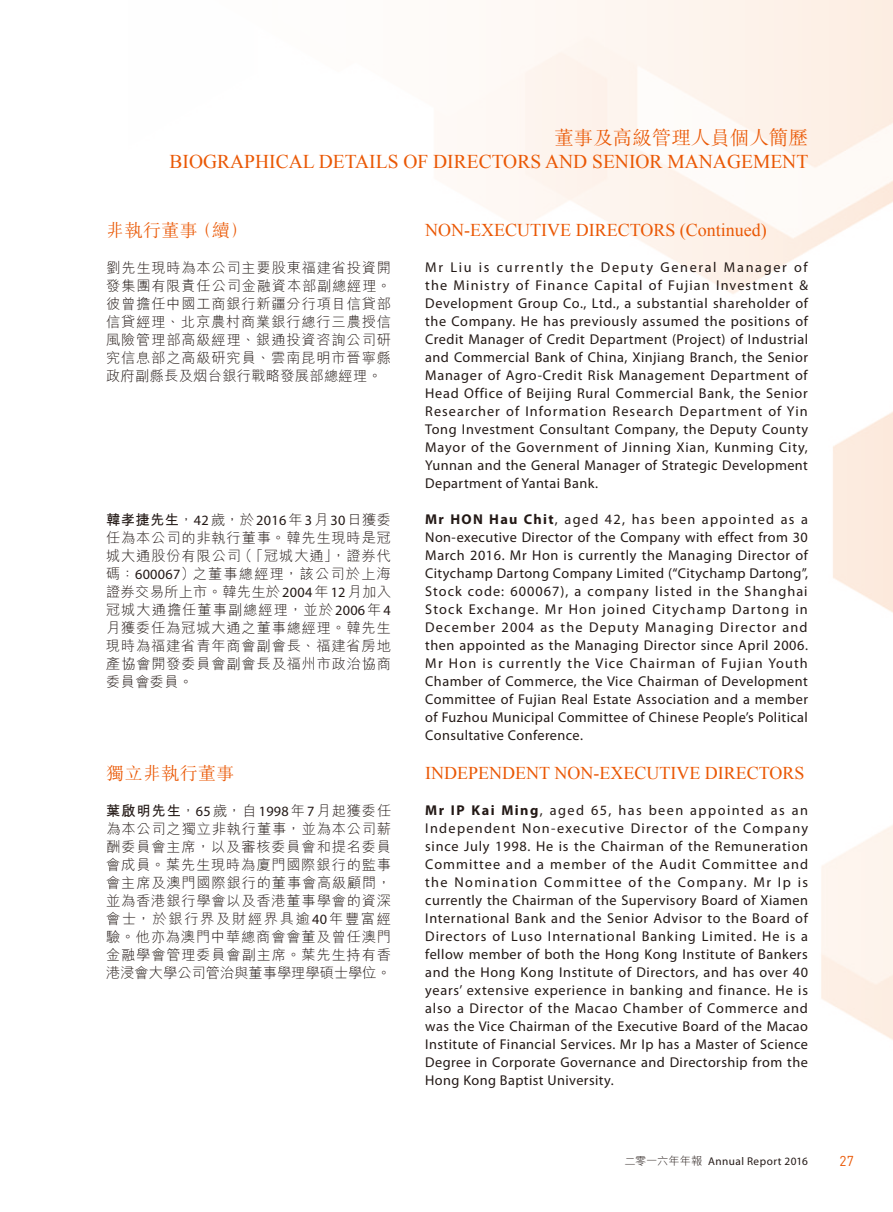
<style>
.page{position:relative;width:893px;height:1212px;background:#fff}
.page>*{position:absolute;margin:0;border:0;box-sizing:border-box;transform-origin:0 0}
.t1{font:19.5px "Times New Roman";color:#ea5805}
.t2{font:300 19.5px "M Sung HK";color:#ea5805}
.t3{font:18px "Times New Roman";color:#ea5805}
.t4{font:300 18px "M Sung HK";letter-spacing:.02em;color:#ea5805}
.t5{font:14.25px/18px "Myriad Pro";letter-spacing:.03em;color:#231916;text-align:justify}
.t6{font:300 14.25px/18px "M Hei HK";letter-spacing:.055em;color:#231916;text-align:justify}
.t7{font:14.1px "DIN";color:#ea5805;scale:.95 1}
.t8{font:11.25px "Myriad Pro";letter-spacing:.04em;color:#231916}
.s1{font-weight:700}
.s2{font-family:"Myriad Pro";font-weight:400}
.s3{font-family:"M Hei HK";font-weight:300}
</style>
<div class="page">
<h1 class="t2" style="left:554px;top:124px;width:255px">董事及高級管理人員個人簡歷</h1>
<h1 class="t1" style="left:170px;top:148px;width:640px">BIOGRAPHICAL DETAILS OF DIRECTORS AND SENIOR MANAGEMENT</h1>
<p class="t4" style="left:106px;top:218px;width:144px">非執行董事（續）</p>
<p class="t6" style="left:106px;top:259px;width:287px">劉先生現時為本公司主要股東福建省投資開發集團有限責任公司金融資本部副總經理。彼曾擔任中國工商銀行新疆分行項目信貸部信貸經理、北京農村商業銀行總行三農授信風險管理部高級經理、銀通投資咨詢公司研究信息部之高級研究員、雲南昆明市晉寧縣政府副縣長及烟台銀行戰略發展部總經理。</p>
<p class="t6" style="left:106px;top:511px;width:287px"><span class="s1">韓孝捷先生</span>，<span class="s2">42</span>歲，於<span class="s2">2016</span>年<span class="s2">3</span>月<span class="s2">30</span>日獲委任為本公司的非執行董事。韓先生現時是冠城大通股份有限公司（「冠城大通」，證券代碼：<span class="s2">600067</span>）之董事總經理，該公司於上海證券交易所上市。韓先生於<span class="s2">2004</span>年<span class="s2">12</span>月加入冠城大通擔任董事副總經理，並於<span class="s2">2006</span>年<span class="s2">4</span>月獲委任為冠城大通之董事總經理。韓先生現時為福建省青年商會副會長、福建省房地產協會開發委員會副會長及福州市政治協商委員會委員。</p>
<p class="t4" style="left:106px;top:761px;width:130px">獨立非執行董事</p>
<p class="t6" style="left:106px;top:802px;width:287px"><span class="s1">葉啟明先生</span>，<span class="s2">65</span>歲，自<span class="s2">1998</span>年<span class="s2">7</span>月起獲委任為本公司之獨立非執行董事，並為本公司薪酬委員會主席，以及審核委員會和提名委員會成員。葉先生現時為廈門國際銀行的監事會主席及澳門國際銀行的董事會高級顧問，並為香港銀行學會以及香港董事學會的資深會士，於銀行界及財經界具逾<span class="s2">40</span>年豐富經驗。他亦為澳門中華總商會會董及曾任澳門金融學會管理委員會副主席。葉先生持有香港浸會大學公司管治與董事學理學碩士學位。</p>
<p class="t3" style="left:425px;top:218px;width:343px">NON-EXECUTIVE DIRECTORS (Continued)</p>
<p class="t5" style="left:425px;top:258px;width:384px">Mr Liu is currently the Deputy General Manager of the Ministry of Finance Capital of Fujian Investment &amp; Development Group Co., Ltd., a substantial shareholder of the Company. He has previously assumed the positions of Credit Manager of Credit Department (Project) of Industrial and Commercial Bank of China, Xinjiang Branch, the Senior Manager of Agro-Credit Risk Management Department of Head Office of Beijing Rural Commercial Bank, the Senior Researcher of Information Research Department of Yin Tong Investment Consultant Company, the Deputy County Mayor of the Government of Jinning Xian, Kunming City, Yunnan and the General Manager of Strategic Development Department of Yantai Bank.</p>
<p class="t5" style="left:425px;top:510px;width:384px"><span class="s1">Mr HON Hau Chit</span>, aged 42, has been appointed as a Non-executive Director of the Company with effect from 30<br>March 2016. Mr Hon is currently the Managing Director of Citychamp Dartong Company Limited (“Citychamp Dartong”, Stock code: 600067), a company listed in the Shanghai Stock Exchange. Mr Hon joined Citychamp Dartong in December 2004 as the Deputy Managing Director and then appointed as the Managing Director since April 2006.<br>Mr Hon is currently the Vice Chairman of Fujian Youth Chamber of Commerce, the Vice Chairman of Development Committee of Fujian Real Estate Association and a member of Fuzhou Municipal Committee of Chinese People’s Political Consultative Conference.</p>
<p class="t3" style="left:425px;top:761px;width:381px">INDEPENDENT NON-EXECUTIVE DIRECTORS</p>
<p class="t5" style="left:425px;top:801px;width:384px"><span class="s1">Mr IP Kai Ming</span>, aged 65, has been appointed as an Independent Non-executive Director of the Company since July 1998. He is the Chairman of the Remuneration Committee and a member of the Audit Committee and the Nomination Committee of the Company. Mr Ip is currently the Chairman of the Supervisory Board of Xiamen International Bank and the Senior Advisor to the Board of Directors of Luso International Banking Limited. He is a fellow member of both the Hong Kong Institute of Bankers and the Hong Kong Institute of Directors, and has over 40 years’ extensive experience in banking and finance. He is also a Director of the Macao Chamber of Commerce and was the Vice Chairman of the Executive Board of the Macao Institute of Financial Services. Mr Ip has a Master of Science Degree in Corporate Governance and Directorship from the Hong Kong Baptist University.</p>
<p class="t8" style="left:624px;top:1155px;width:185px"><span class="s3">二零一六年年報</span> Annual Report 2016</p>
<p class="t7" style="left:840px;top:1152px;width:17px">27</p>
</div>
